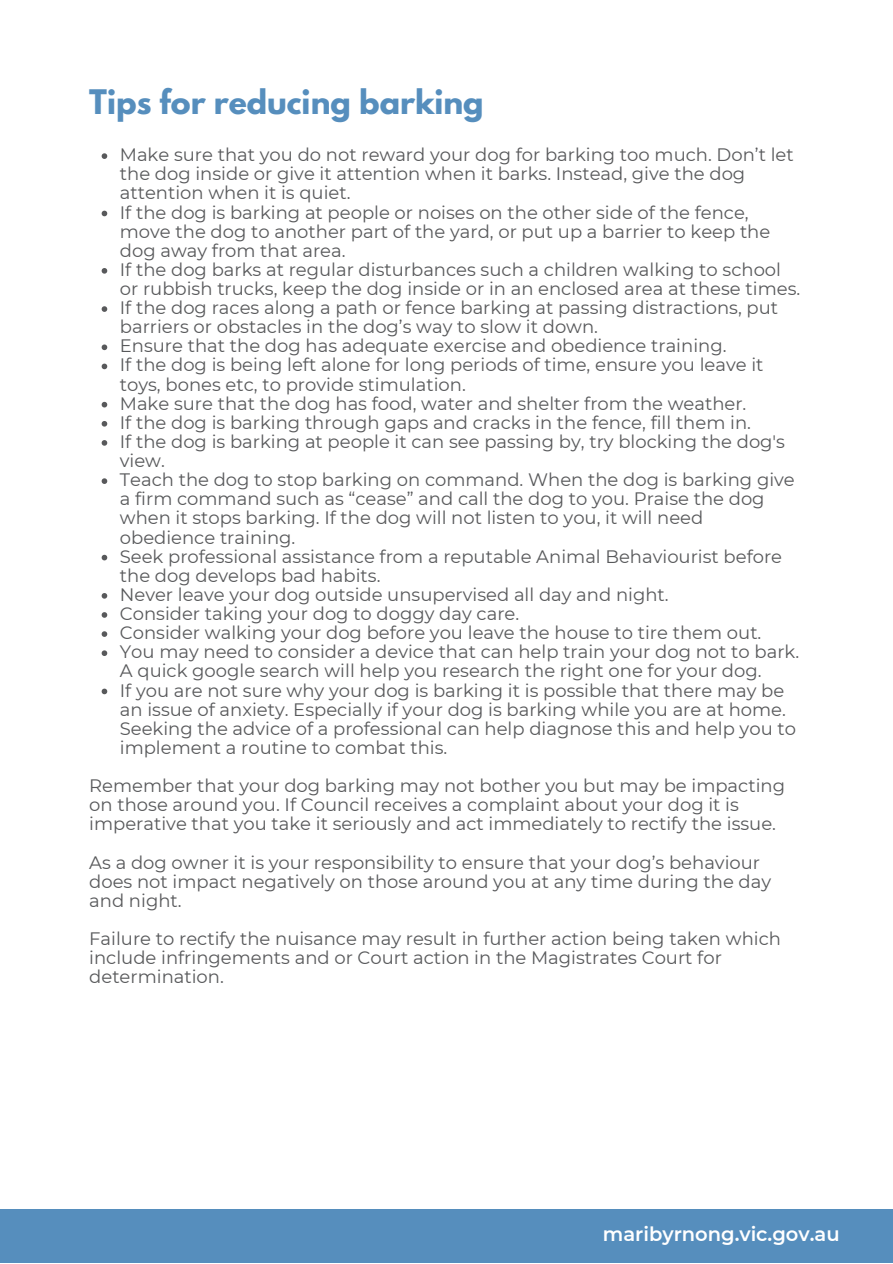
<style>
.page{position:relative;width:893px;height:1264px;background:#fff}
.page>*{position:absolute;margin:0;border:0;box-sizing:border-box;transform-origin:0 0}
.t1{font:700 30px "League Spartan";color:#568ebd}
.t2{font:600 19.5px "Montserrat";color:#fff}
.t3{font:18px/19px "Montserrat";color:#58595b}
</style>
<div class="page">
<div style="left:0;top:1208px;width:892px;height:54px;background:#568ebd"></div>
<svg style="left:102px;top:153px;width:5px;height:6px"></svg>
<svg style="left:102px;top:211px;width:5px;height:5px"></svg>
<svg style="left:102px;top:268px;width:5px;height:6px"></svg>
<svg style="left:102px;top:306px;width:5px;height:6px"></svg>
<svg style="left:102px;top:344px;width:5px;height:6px"></svg>
<svg style="left:102px;top:363px;width:5px;height:6px"></svg>
<svg style="left:102px;top:402px;width:5px;height:5px"></svg>
<svg style="left:102px;top:421px;width:5px;height:5px"></svg>
<svg style="left:102px;top:440px;width:5px;height:5px"></svg>
<svg style="left:102px;top:478px;width:5px;height:6px"></svg>
<svg style="left:102px;top:555px;width:5px;height:5px"></svg>
<svg style="left:102px;top:593px;width:5px;height:5px"></svg>
<svg style="left:102px;top:612px;width:5px;height:5px"></svg>
<svg style="left:102px;top:631px;width:5px;height:6px"></svg>
<svg style="left:102px;top:650px;width:5px;height:6px"></svg>
<svg style="left:102px;top:688px;width:5px;height:6px"></svg>
<h1 class="t1" style="left:89px;top:87px;width:396px">Tips for reducing barking</h1>
<p class="t3" style="left:120px;top:145px;width:682px">Make sure that you do not reward your dog for barking too much. Don’t let the dog inside or give it attention when it barks. Instead, give the dog attention when it is quiet.<br>If the dog is barking at people or noises on the other side of the fence, move the dog to another part of the yard, or put up a barrier to keep the dog away from that area.<br>If the dog barks at regular disturbances such a children walking to school or rubbish trucks, keep the dog inside or in an enclosed area at these times.<br>If the dog races along a path or fence barking at passing distractions, put barriers or obstacles in the dog’s way to slow it down.<br>Ensure that the dog has adequate exercise and obedience training.<br>If the dog is being left alone for long periods of time, ensure you leave it toys, bones etc, to provide stimulation.<br>Make sure that the dog has food, water and shelter from the weather.<br>If the dog is barking through gaps and cracks in the fence, fill them in.<br>If the dog is barking at people it can see passing by, try blocking the dog's view.<br>Teach the dog to stop barking on command. When the dog is barking give a firm command such as “cease” and call the dog to you. Praise the dog when it stops barking. If the dog will not listen to you, it will need obedience training.<br>Seek professional assistance from a reputable Animal Behaviourist before the dog develops bad habits.<br>Never leave your dog outside unsupervised all day and night.<br>Consider taking your dog to doggy day care.<br>Consider walking your dog before you leave the house to tire them out.<br>You may need to consider a device that can help train your dog not to bark.<br>A quick google search will help you research the right one for your dog.<br>If you are not sure why your dog is barking it is possible that there may be an issue of anxiety. Especially if your dog is barking while you are at home.<br>Seeking the advice of a professional can help diagnose this and help you to implement a routine to combat this.</p>
<p class="t3" style="left:89px;top:776px;width:697px">Remember that your dog barking may not bother you but may be impacting on those around you. If Council receives a complaint about your dog it is imperative that you take it seriously and act immediately to rectify the issue.</p>
<p class="t3" style="left:89px;top:852px;width:683px">As a dog owner it is your responsibility to ensure that your dog’s behaviour does not impact negatively on those around you at any time during the day and night.</p>
<p class="t3" style="left:89px;top:929px;width:693px">Failure to rectify the nuisance may result in further action being taken which include infringements and or Court action in the Magistrates Court for determination.</p>
<p class="t2" style="left:603px;top:1222px;width:238px">maribyrnong.vic.gov.au</p>
</div>
